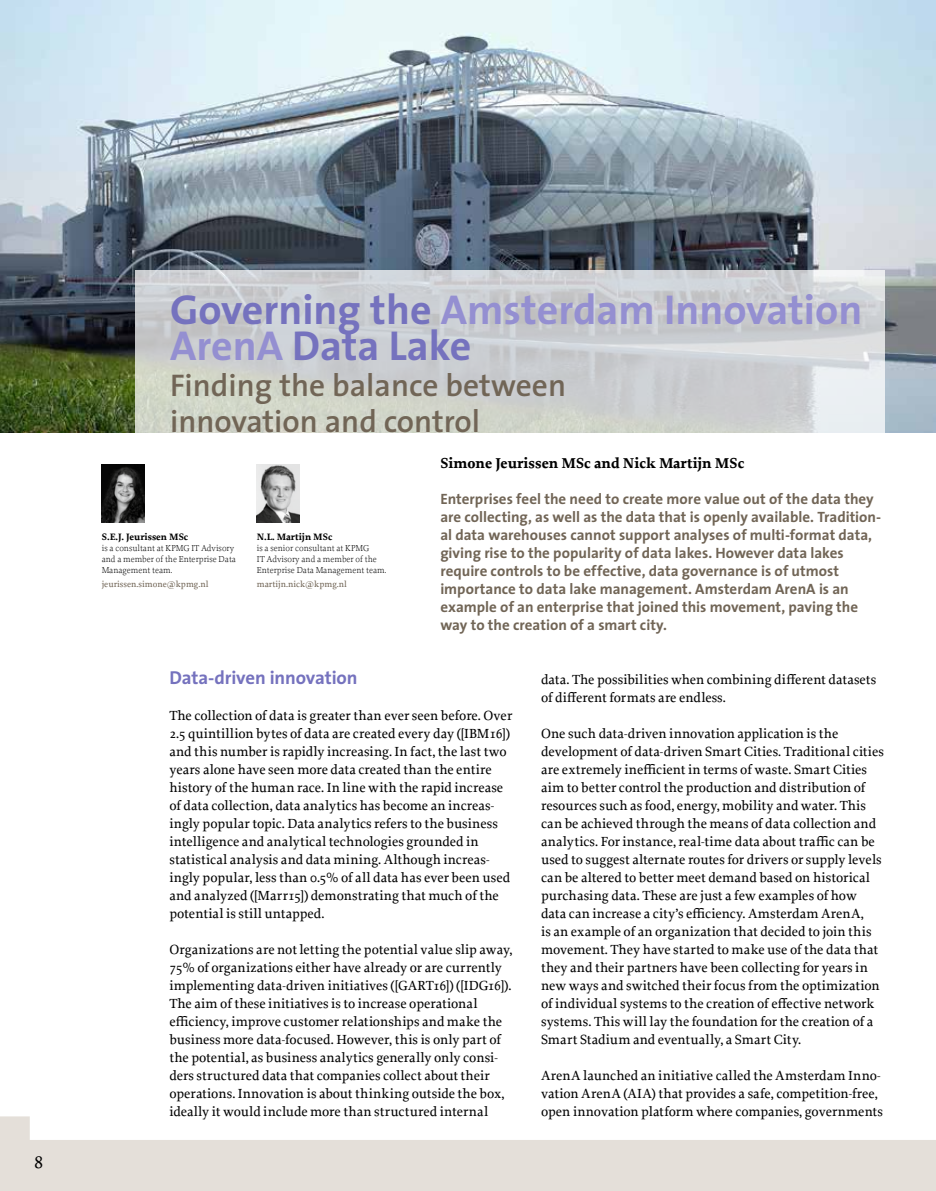
<style>
.page{position:relative;width:936px;height:1191px;background:#fff}
.page>*{position:absolute;margin:0;border:0;box-sizing:border-box;transform-origin:0 0}
.t1{font:700 42px/36px "The Sans";color:#948fd1}
.t2{font:600 31.5px/36px "The Sans";color:#716556}
.t3{font:700 18.75px "The Sans";letter-spacing:-.01em;color:#7572be}
.t4{font:500 18px "Proforma";color:#000}
.t5{font:700 15px/18px "The Sans";color:#716556}
.t6{font:700 15px "Proforma";color:#000}
.t7{font:500 13.8px/18px "Proforma";color:#000}
.t8{font:700 9.75px "Proforma";color:#000}
.t9{font:300 9px/10.8px "Proforma";color:#000}
.t10{font:500 9px "Proforma";color:#716556}
.s1{color:#7572be}
</style>
<div class="page">
<svg style="left:0;top:1116px;width:935px;height:75px;fill:#e4dfd9"></svg>
<img style="left:0;top:0;width:935px;height:432px">
<img style="left:102px;top:464px;width:42px;height:58px">
<img style="left:257px;top:464px;width:42px;height:58px">
<svg style="left:135px;top:270px;width:749px;height:163px;background:#ced0d1"></svg>
<h3 class="t4" style="left:34px;top:1151px;width:10px">8</h3>
<h1 class="t1" style="left:170px;top:291px;width:693px"><span class="s1">Governing the</span> Amsterdam Innovation<br>ArenA <span class="s1">Data Lake</span></h1>
<h2 class="t2" style="left:170px;top:366px;width:397px">Finding the balance between innovation and control</h2>
<p class="t6" style="left:440px;top:454px;width:305px">Simone Jeurissen MSc and Nick Martijn MSc</p>
<p class="t5" style="left:440px;top:490px;width:442px">Enterprises feel the need to create more value out of the data they are collecting, as well as the data that is openly available. Tradition&shy;al data warehouses cannot support analyses of multi-format data, giving rise to the popularity of data lakes. However data lakes require controls to be effective, data governance is of utmost importance to data lake management. Amsterdam ArenA is an example of an enterprise that joined this movement, paving the way to the creation of a smart city.</p>
<p class="t8" style="left:102px;top:531px;width:88px">S.E.J. Jeurissen MSc</p>
<p class="t9" style="left:102px;top:542px;width:136px">is a consultant at KPMG IT Advisory and a member of the Enterprise Data<br>Management team.</p>
<p class="t10" style="left:102px;top:578px;width:108px">jeurissen.simone@kpmg.nl</p>
<p class="t8" style="left:257px;top:531px;width:77px">N.L. Martijn MSc</p>
<p class="t9" style="left:257px;top:542px;width:131px">is a senior consultant at KPMG<br>IT Advisory and a member of the<br>Enterprise Data Management team.</p>
<p class="t10" style="left:257px;top:578px;width:91px">martijn.nick@kpmg.nl</p>
<h3 class="t3" style="left:169px;top:662px;width:189px">Data-driven innovation</h3>
<p class="t7" style="left:169px;top:706px;width:344px">The collection of data is greater than ever seen before. Over 2.5 quintillion bytes of data are created every day ([IBM16]) and this number is rapidly increasing. In fact, the last two years alone have seen more data created than the entire history of the human race. In line with the rapid increase of data collection, data analytics has become an increas&shy;ingly popular topic. Data analytics refers to the business intelligence and analytical technologies grounded in statistical analysis and data mining. Although increas&shy;ingly popular, less than 0.5% of all data has ever been used and analyzed ([Marr15]) demonstrating that much of the potential is still untapped.</p>
<p class="t7" style="left:169px;top:940px;width:344px">Organizations are not letting the potential value slip away, 75% of organizations either have already or are currently implementing data-driven initiatives ([GART16]) ([IDG16]).<br>The aim of these initiatives is to increase operational efficiency, improve customer relationships and make the business more data-focused. However, this is only part of the potential, as business analytics generally only consi&shy;ders structured data that companies collect about their operations. Innovation is about thinking outside the box, ideally it would include more than structured internal</p>
<p class="t7" style="left:541px;top:670px;width:337px">data. The possibilities when combining different datasets of different formats are endless.</p>
<p class="t7" style="left:541px;top:724px;width:344px">One such data-driven innovation application is the development of data-driven Smart Cities. Traditional cities are extremely inefficient in terms of waste. Smart Cities aim to better control the production and distribution of resources such as food, energy, mobility and water. This can be achieved through the means of data collection and analytics. For instance, real-time data about traffic can be used to suggest alternate routes for drivers or supply levels can be altered to better meet demand based on historical purchasing data. These are just a few examples of how data can increase a city’s efficiency. Amsterdam ArenA,<br>is an example of an organization that decided to join this movement. They have started to make use of the data that they and their partners have been collecting for years in new ways and switched their focus from the optimization of individual systems to the creation of effective network systems. This will lay the foundation for the creation of a Smart Stadium and eventually, a Smart City.</p>
<p class="t7" style="left:541px;top:1066px;width:343px">ArenA launched an initiative called the Amsterdam Inno&shy;vation ArenA (AIA) that provides a safe, competition-free, open innovation platform where companies, governments</p>
</div>
